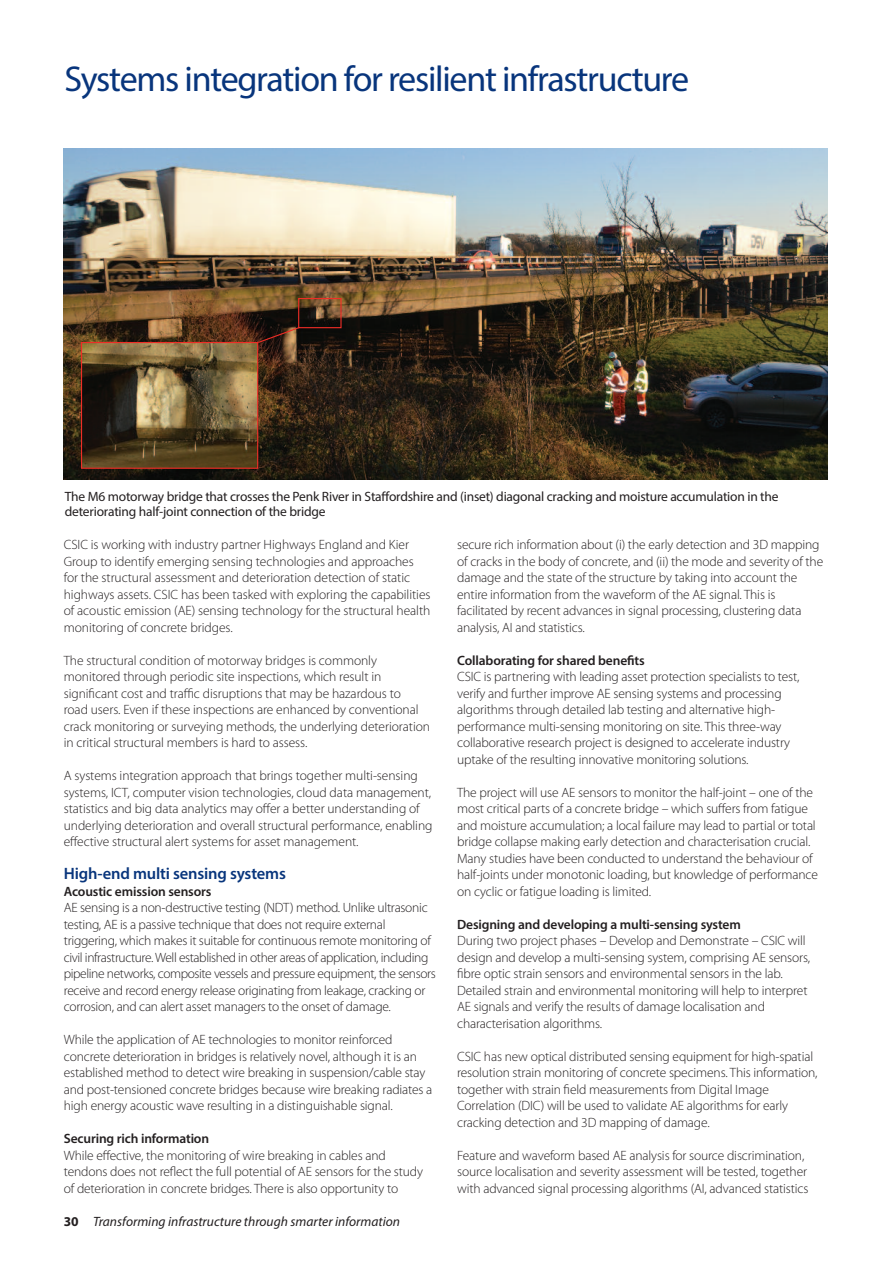
<style>
.page{position:relative;width:893px;height:1263px;background:#fff}
.page>*{position:absolute;margin:0;border:0;box-sizing:border-box;transform-origin:0 0}
.t1{font:36px "Myriad Pro";letter-spacing:-.035em;color:#08357c}
.t2{font:600 16.5px "Myriad Pro";letter-spacing:-.01em;color:#08357c}
.t3{font:300 13.5px/16.5px "Myriad Pro";letter-spacing:-.01em;color:#231f20}
.t4{font:13.5px/15px "Myriad Pro";letter-spacing:-.015em;color:#231f20}
.t5{font:600 13.5px "Myriad Pro";letter-spacing:-.01em;color:#231f20}
.t6{font:italic 13.5px "Myriad Pro";color:#231f20}
.s1{font-weight:700;font-style:normal}
</style>
<div class="page">
<img style="left:64px;top:149px;width:763px;height:331px">
<img style="left:83px;top:344px;width:173px;height:123px">
<div style="left:81px;top:342px;width:177px;height:127px;border:1px solid #ee2d26"></div>
<div style="left:298px;top:298px;width:44px;height:30px;border:1px solid #ee2d26"></div>
<svg style="left:257px;top:326px;width:44px;height:18px"></svg>
<h1 class="t1" style="left:65px;top:65px;width:626px">Systems integration for resilient infrastructure</h1>
<p class="t4" style="left:65px;top:490px;width:715px">The M6 motorway bridge that crosses the Penk River in Staffordshire and (inset) diagonal cracking and moisture accumulation in the deteriorating half-joint connection of the bridge</p>
<p class="t3" style="left:64px;top:537px;width:368px">CSIC is working with industry partner Highways England and Kier Group to identify emerging sensing technologies and approaches for the structural assessment and deterioration detection of static highways assets. CSIC has been tasked with exploring the capabilities of acoustic emission (AE) sensing technology for the structural health monitoring of concrete bridges.</p>
<p class="t3" style="left:64px;top:653px;width:368px">The structural condition of motorway bridges is commonly monitored through periodic site inspections, which result in significant cost and traffic disruptions that may be hazardous to<br>road users. Even if these inspections are enhanced by conventional crack monitoring or surveying methods, the underlying deterioration in critical structural members is hard to assess.</p>
<p class="t3" style="left:64px;top:768px;width:370px">A systems integration approach that brings together multi-sensing systems, ICT, computer vision technologies, cloud data management, statistics and big data analytics may offer a better understanding of underlying deterioration and overall structural performance, enabling effective structural alert systems for asset management.</p>
<p class="t2" style="left:64px;top:867px;width:224px">High-end multi sensing systems</p>
<p class="t5" style="left:64px;top:886px;width:149px">Acoustic emission sensors</p>
<p class="t3" style="left:64px;top:900px;width:373px">AE sensing is a non-destructive testing (NDT) method. Unlike ultrasonic testing, AE is a passive technique that does not require external triggering, which makes it suitable for continuous remote monitoring of civil infrastructure.Well established in other areas of application, including pipeline networks, composite vessels and pressure equipment, the sensors receive and record energy release originating from leakage, cracking or corrosion, and can alert asset managers to the onset of damage.</p>
<p class="t3" style="left:64px;top:1032px;width:370px">While the application of AE technologies to monitor reinforced concrete deterioration in bridges is relatively novel, although it is an established method to detect wire breaking in suspension/cable stay and post-tensioned concrete bridges because wire breaking radiates a high energy acoustic wave resulting in a distinguishable signal.</p>
<p class="t5" style="left:64px;top:1133px;width:147px">Securing rich information</p>
<p class="t3" style="left:64px;top:1148px;width:361px">While effective, the monitoring of wire breaking in cables and tendons does not reflect the full potential of AE sensors for the study of deterioration in concrete bridges. There is also opportunity to</p>
<p class="t6" style="left:64px;top:1217px;width:338px"><span class="s1">30</span> Transforming infrastructure through smarter information</p>
<p class="t3" style="left:457px;top:537px;width:368px">secure rich information about (i) the early detection and 3D mapping of cracks in the body of concrete, and (ii) the mode and severity of the damage and the state of the structure by taking into account the entire information from the waveform of the AE signal. This is facilitated by recent advances in signal processing, clustering data analysis, AI and statistics.</p>
<p class="t5" style="left:457px;top:655px;width:189px">Collaborating for shared benefits</p>
<p class="t3" style="left:457px;top:669px;width:344px">CSIC is partnering with leading asset protection specialists to test, verify and further improve AE sensing systems and processing algorithms through detailed lab testing and alternative high&shy;performance multi-sensing monitoring on site. This three-way collaborative research project is designed to accelerate industry uptake of the resulting innovative monitoring solutions.</p>
<p class="t3" style="left:457px;top:785px;width:362px">The project will use AE sensors to monitor the half-joint – one of the most critical parts of a concrete bridge – which suffers from fatigue and moisture accumulation; a local failure may lead to partial or total bridge collapse making early detection and characterisation crucial.<br>Many studies have been conducted to understand the behaviour of half-joints under monotonic loading, but knowledge of performance on cyclic or fatigue loading is limited.</p>
<p class="t5" style="left:457px;top:919px;width:285px">Designing and developing a multi-sensing system</p>
<p class="t3" style="left:457px;top:933px;width:354px">During two project phases – Develop and Demonstrate – CSIC will design and develop a multi-sensing system, comprising AE sensors, fibre optic strain sensors and environmental sensors in the lab.<br>Detailed strain and environmental monitoring will help to interpret AE signals and verify the results of damage localisation and characterisation algorithms.</p>
<p class="t3" style="left:457px;top:1049px;width:362px">CSIC has new optical distributed sensing equipment for high-spatial resolution strain monitoring of concrete specimens. This information, together with strain field measurements from Digital Image Correlation (DIC) will be used to validate AE algorithms for early cracking detection and 3D mapping of damage.</p>
<p class="t3" style="left:457px;top:1148px;width:353px">Feature and waveform based AE analysis for source discrimination, source localisation and severity assessment will be tested, together with advanced signal processing algorithms (AI, advanced statistics</p>
</div>
